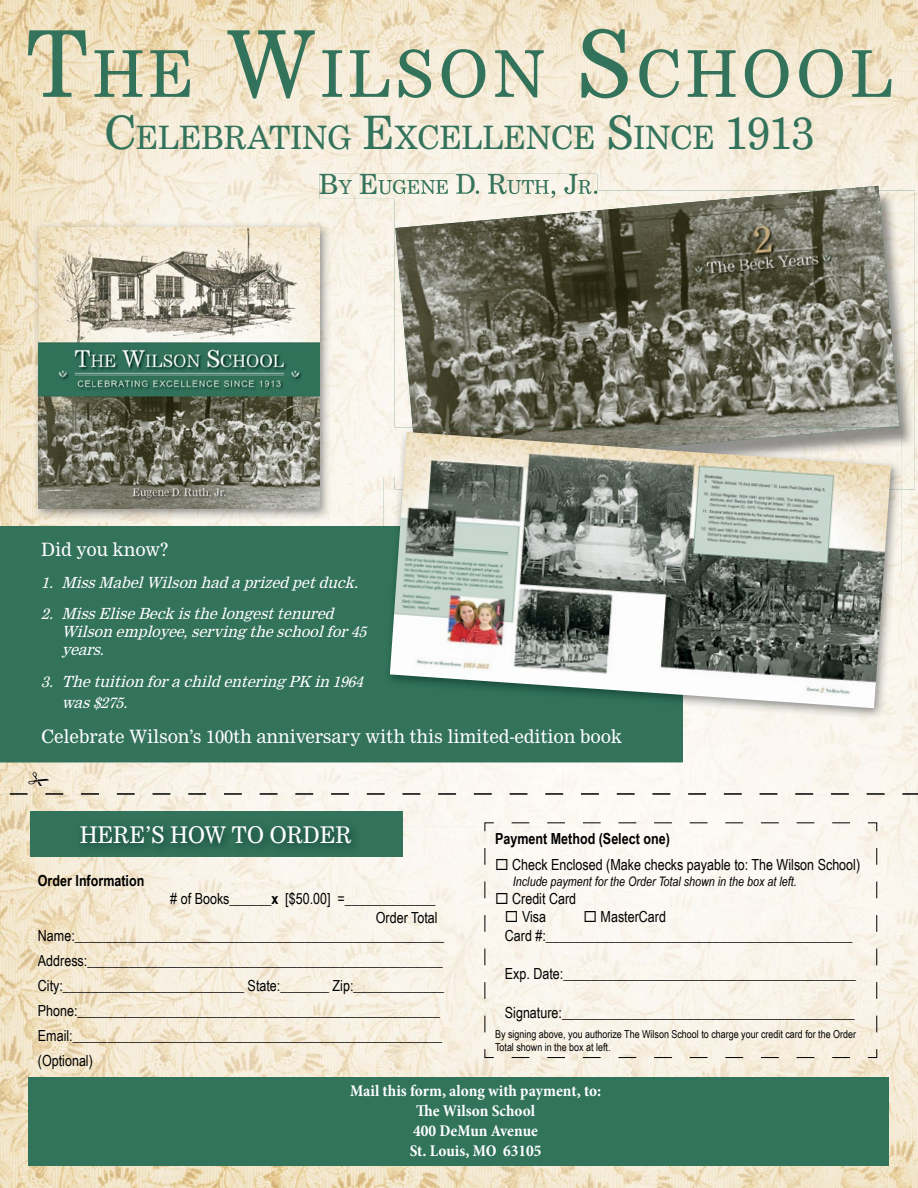
<style>
.page{position:relative;width:918px;height:1188px;background:#fff}
.page>*{position:absolute;margin:0;border:0;box-sizing:border-box;transform-origin:0 0}
.t1{font:63px "Clarion MT Std";letter-spacing:.07em;color:#33725b}
.t2{font:31.5px "Clarion MT Std";color:#33725b}
.t3{font:22.5px "Clarion MT Std";color:#fff}
.t4{font:18.9px "Clarion MT Std";color:#33725b}
.t5{font:18px "Clarion MT Std";color:#fff}
.t6{font:700 condensed 16.5px/19.8px "Minion Pro";color:#fdfffe;text-align:center}
.t7{font:15.3px/25px "Arial Narrow";color:#000}
.t8{font:700 15.3px "Arial Narrow";color:#000}
.t9{font:italic 15px/18px "Clarion MT Std";color:#fff}
.t10{font:italic 13.05px "Arial Narrow";color:#000}
.t11{font:10.95px/13px "Arial Narrow";color:#000}
.s1{font-size:90px}
.s2{font-size:45px}
.s3{font-size:27px}
.s4{font-weight:700}
</style>
<div class="page">
<img style="left:0;top:723px;width:918px;height:465px">
<img style="left:0;top:0;width:51px;height:526px">
<img style="left:51px;top:517px;width:333px;height:9px">
<img style="left:51px;top:0;width:357px;height:258px">
<img style="left:331px;top:258px;width:64px;height:259px">
<img style="left:408px;top:0;width:510px;height:206px">
<img style="left:683px;top:672px;width:235px;height:51px">
<img style="left:901px;top:206px;width:17px;height:466px">
<img style="left:320px;top:174px;width:277px;height:24px">
<svg style="left:484px;top:822px;width:394px;height:236px"></svg>
<svg style="left:0;top:793px;width:918px;height:2px"></svg>
<div style="left:30px;top:812px;width:372px;height:45px;background:linear-gradient(to right,#2f6d56,#2f6d56)"></div>
<img style="left:899px;top:191px;width:16px;height:49px">
<img style="left:899px;top:240px;width:16px;height:249px">
<img style="left:395px;top:186px;width:504px;height:241px">
<div style="left:0;top:526px;width:683px;height:236px;background:#33725b"></div>
<img style="left:384px;top:476px;width:517px;height:98px">
<img style="left:384px;top:427px;width:11px;height:49px">
<img style="left:683px;top:574px;width:218px;height:146px">
<img style="left:395px;top:427px;width:506px;height:62px">
<img style="left:413px;top:427px;width:470px;height:5px">
<img style="left:384px;top:526px;width:6px;height:48px">
<img style="left:390px;top:432px;width:501px;height:276px">
<img style="left:32px;top:222px;width:299px;height:298px">
<img style="left:39px;top:227px;width:281px;height:281px">
<div style="left:29px;top:1077px;width:860px;height:88px;background:#32735b"></div>
<svg style="left:28px;top:772px;width:21px;height:14px"></svg>
<h1 class="t1" style="left:25px;top:36px;width:869px"><span class="s1">T</span>HE <span class="s1">W</span>ILSON <span class="s1">S</span>CHOOL</h1>
<h2 class="t2" style="left:104px;top:119px;width:711px"><span class="s2">C</span>ELEBRATING <span class="s2">E</span>XCELLENCE <span class="s2">S</span>INCE <span class="s2">1913</span></h2>
<p class="t4" style="left:319px;top:176px;width:282px"><span class="s3">B</span>Y <span class="s3">E</span>UGENE <span class="s3">D. R</span>UTH<span class="s3">, J</span>R<span class="s3">.</span></p>
<p class="t5" style="left:41px;top:539px;width:129px">Did you know?</p>
<p class="t9" style="left:41px;top:573px;width:323px">1. MissMabelWilson had aprized petduck.</p>
<p class="t9" style="left:61px;top:605px;width:311px;text-indent:-20px">2. MissEliseBeck isthelongesttenured<br>Wilson employee,servingtheschoolfor45 years.</p>
<p class="t9" style="left:61px;top:670px;width:307px;line-height:21.6px;text-indent:-20px">3. Thetuition forachild enteringPK in 1964 was$275.</p>
<p class="t5" style="left:41px;top:726px;width:582px">Celebrate Wilson’s 100th anniversary with this limited-edition book</p>
<h3 class="t3" style="left:80px;top:821px;width:273px">HERE’S HOW TO ORDER</h3>
<p class="t8" style="left:38px;top:872px;width:108px">Order Information</p>
<p class="t7" style="left:170px;top:886px;width:267px"># of Books<span class="s4">______x</span> [$50.00] =_____________</p>
<p class="t7" style="left:376px;top:905px;width:63px">Order Total</p>
<p class="t7" style="left:38px;top:923px;width:408px">Name:_____________________________________________________</p>
<p class="t7" style="left:38px;top:948px;width:408px">Address:___________________________________________________ City:__________________________ State:_______ Zip:_____________ Phone:____________________________________________________ Email:_____________________________________________________ (Optional)</p>
<p class="t8" style="left:495px;top:829px;width:176px">Payment Method (Select one)</p>
<p class="t7" style="left:495px;top:852px;width:367px">◻ Check Enclosed (Make checks payable to: The Wilson School)</p>
<p class="t10" style="left:513px;top:874px;width:285px">Include payment for the Order Total shown in the box at left.</p>
<p class="t7" style="left:495px;top:886px;width:83px">◻ Credit Card</p>
<p class="t7" style="left:505px;top:904px;width:43px">◻ Visa</p>
<p class="t7" style="left:505px;top:908px;width:349px;line-height:18.3px;text-indent:79px">◻ MasterCard<br>Card #:____________________________________________</p>
<p class="t7" style="left:505px;top:961px;width:353px">Exp. Date:__________________________________________</p>
<p class="t7" style="left:505px;top:1000px;width:351px">Signature:__________________________________________</p>
<p class="t11" style="left:495px;top:1027px;width:363px">By signing above, you authorize The Wilson School to charge your credit card for the Order<br>Total shown in the box at left.</p>
<p class="t6" style="left:350px;top:1081px;width:252px">Mail this form, along with payment, to:<br>The Wilson School<br>400 DeMun Avenue<br>St. Louis, MO 63105</p>
</div>
